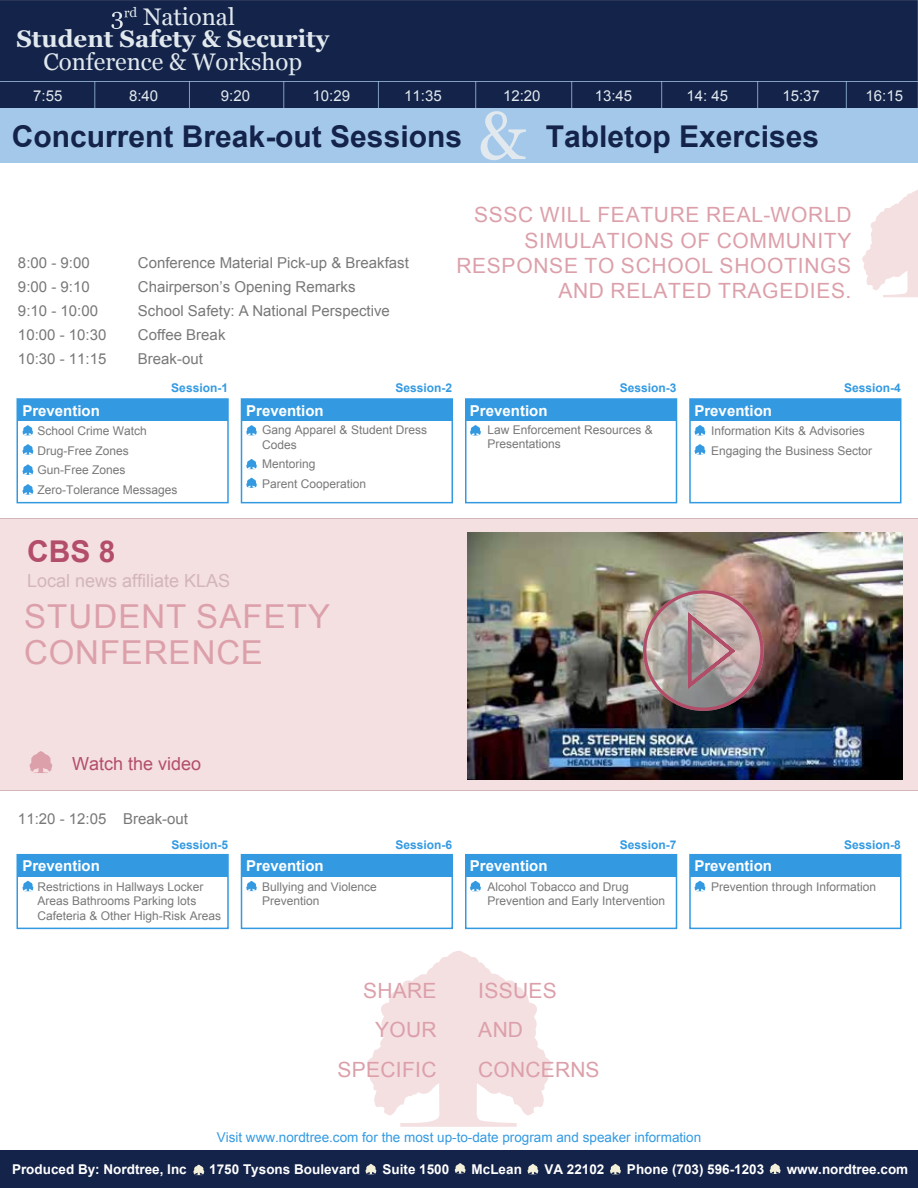
<style>
.page{position:relative;width:918px;height:1188px;background:#fff}
.page>*{position:absolute;margin:0;border:0;box-sizing:border-box;transform-origin:0 0}
.t1{font:67.5px "Georgia";color:#e1e9ef}
.t2{font:33px/36px "Arial";letter-spacing:.035em;color:#dca0aa}
.t3{font:700 30px "Arial";color:#142349}
.t4{font:700 30px "Arial";color:#b34e6a}
.t5{font:700 24px/22.5px "Georgia";color:#e1e9ef}
.t6{font:24px "Georgia";color:#e1e9ef}
.t7{font:21px/25px "Arial";letter-spacing:.035em;color:#dca0aa;text-align:right}
.t8{font:21px/39.6px "Arial";letter-spacing:.015em;color:#dca0aa;text-align:right}
.t9{font:21px/39.6px "Arial";letter-spacing:.01em;color:#dca0aa}
.t10{font:18px "Arial";color:#d3b6ba}
.t11{font:18px "Arial";color:#b34e6a}
.t12{font:15px/24px "Arial";color:#787878}
.t13{font:700 15px "Arial";color:#fff}
.t14{font:15px "Arial";color:#e1e9ef}
.t15{font:700 13.5px "Arial";color:#fff}
.t16{font:13.5px "Arial";color:#339ae2}
.t17{font:12px/19.8px "Arial";color:#787878}
.t18{font:700 12px "Arial";color:#339ae2}
.s1{font-weight:400}
</style>
<div class="page">
<div style="left:0;top:0;width:918px;height:108px;background:#142349"></div>
<div style="left:0;top:108px;width:918px;height:54px;background:#a4c8e9"></div>
<svg style="left:111px;top:11px;width:18px;height:18px"></svg>
<svg style="left:0;top:81px;width:918px;height:27px"></svg>
<svg style="left:367px;top:951px;width:184px;height:176px"></svg>
<hr style="left:0;top:518px;width:918px;height:2px;background:#d3b6ba">
<hr style="left:0;top:789px;width:918px;height:2px;background:#d3b6ba">
<div style="left:0;top:519px;width:918px;height:270px;background:#f4dfe1"></div>
<svg style="left:29px;top:751px;width:24px;height:22px"></svg>
<svg style="left:862px;top:190px;width:56px;height:107px"></svg>
<div style="left:16px;top:398px;width:213px;height:105px;border:2px solid #339ae2"></div>
<div style="left:18px;top:400px;width:210px;height:21px;background:#339ae2"></div>
<div style="left:241px;top:398px;width:212px;height:105px;border:2px solid #339ae2"></div>
<div style="left:242px;top:400px;width:210px;height:21px;background:#339ae2"></div>
<div style="left:465px;top:398px;width:212px;height:105px;border:2px solid #339ae2"></div>
<div style="left:466px;top:400px;width:210px;height:21px;background:#339ae2"></div>
<div style="left:689px;top:398px;width:213px;height:105px;border:2px solid #339ae2"></div>
<div style="left:690px;top:400px;width:211px;height:21px;background:#339ae2"></div>
<svg style="left:22px;top:425px;width:11px;height:10px"></svg>
<svg style="left:694px;top:425px;width:12px;height:11px"></svg>
<svg style="left:246px;top:425px;width:11px;height:10px"></svg>
<svg style="left:470px;top:425px;width:11px;height:11px"></svg>
<svg style="left:246px;top:459px;width:11px;height:10px"></svg>
<svg style="left:694px;top:444px;width:12px;height:11px"></svg>
<svg style="left:246px;top:478px;width:11px;height:10px"></svg>
<svg style="left:22px;top:444px;width:12px;height:11px"></svg>
<svg style="left:22px;top:464px;width:12px;height:11px"></svg>
<svg style="left:22px;top:484px;width:12px;height:11px"></svg>
<div style="left:16px;top:854px;width:213px;height:75px;border:2px solid #339ae2"></div>
<div style="left:18px;top:855px;width:210px;height:22px;background:#339ae2"></div>
<div style="left:241px;top:854px;width:212px;height:75px;border:2px solid #339ae2"></div>
<div style="left:242px;top:855px;width:210px;height:22px;background:#339ae2"></div>
<div style="left:465px;top:854px;width:212px;height:75px;border:2px solid #339ae2"></div>
<div style="left:466px;top:855px;width:210px;height:22px;background:#339ae2"></div>
<div style="left:689px;top:854px;width:213px;height:75px;border:2px solid #339ae2"></div>
<div style="left:690px;top:855px;width:211px;height:22px;background:#339ae2"></div>
<svg style="left:22px;top:881px;width:12px;height:10px"></svg>
<svg style="left:694px;top:881px;width:12px;height:10px"></svg>
<svg style="left:246px;top:881px;width:11px;height:10px"></svg>
<svg style="left:470px;top:881px;width:11px;height:10px"></svg>
<img style="left:468px;top:533px;width:435px;height:246px">
<img style="left:643px;top:590px;width:121px;height:121px">
<div style="left:0;top:1151px;width:918px;height:37px;background:#142349"></div>
<svg style="left:193px;top:1165px;width:12px;height:10px"></svg>
<svg style="left:365px;top:1164px;width:12px;height:10px"></svg>
<svg style="left:454px;top:1163px;width:12px;height:11px"></svg>
<svg style="left:527px;top:1164px;width:12px;height:10px"></svg>
<svg style="left:610px;top:1164px;width:11px;height:10px"></svg>
<svg style="left:769px;top:1164px;width:12px;height:10px"></svg>
<h3 class="t5" style="left:16px;top:5px;width:314px;text-indent:113px"><sup>d</sup> <span class="s1">National<br></span>Student Safety &amp; Security</h3>
<h3 class="t6" style="left:43px;top:47px;width:260px">Conference &amp; Workshop</h3>
<p class="t14" style="left:33px;top:86px;width:31px">7:55</p>
<p class="t14" style="left:129px;top:86px;width:31px">8:40</p>
<p class="t14" style="left:221px;top:86px;width:31px">9:20</p>
<p class="t14" style="left:313px;top:86px;width:39px">10:29</p>
<p class="t14" style="left:404px;top:86px;width:39px">11:35</p>
<p class="t14" style="left:503px;top:86px;width:39px">12:20</p>
<p class="t14" style="left:595px;top:86px;width:39px">13:45</p>
<p class="t14" style="left:686px;top:86px;width:43px">14: 45</p>
<p class="t14" style="left:782px;top:86px;width:39px">15:37</p>
<p class="t14" style="left:866px;top:86px;width:39px">16:15</p>
<h3 class="t3" style="left:12px;top:115px;width:452px">Concurrent Break-out Sessions</h3>
<h1 class="t1" style="left:478px;top:95px;width:49px">&amp;</h1>
<h3 class="t3" style="left:546px;top:115px;width:275px">Tabletop Exercises</h3>
<p class="t12" style="left:18px;top:251px;width:90px">8:00 - 9:00<br>9:00 - 9:10<br>9:10 - 10:00<br>10:00 - 10:30<br>10:30 - 11:15</p>
<p class="t12" style="left:138px;top:251px;width:272px">Conference Material Pick-up &amp; Breakfast<br>Chairperson’s Opening Remarks<br>School Safety: A National Perspective<br>Coffee Break<br>Break-out</p>
<h3 class="t7" style="left:456px;top:202px;width:397px">SSSC WILL FEATURE REAL-WORLD<br>SIMULATIONS OF COMMUNITY<br>RESPONSE TO SCHOOL SHOOTINGS<br>AND RELATED TRAGEDIES.</h3>
<p class="t18" style="left:171px;top:380px;width:58px">Session-1</p>
<p class="t18" style="left:396px;top:380px;width:58px">Session-2</p>
<p class="t18" style="left:620px;top:380px;width:58px">Session-3</p>
<p class="t18" style="left:844px;top:380px;width:58px">Session-4</p>
<p class="t13" style="left:22px;top:400px;width:79px">Prevention</p>
<p class="t13" style="left:246px;top:400px;width:79px">Prevention</p>
<p class="t13" style="left:470px;top:400px;width:79px">Prevention</p>
<p class="t13" style="left:694px;top:400px;width:79px">Prevention</p>
<p class="t17" style="left:37px;top:421px;width:142px">School Crime Watch<br>Drug-Free Zones<br>Gun-Free Zones<br>Zero-Tolerance Messages</p>
<p class="t17" style="left:262px;top:423px;width:166px;line-height:14.4px">Gang Apparel &amp; Student Dress<br>Codes</p>
<p class="t17" style="left:487px;top:422px;width:167px;line-height:14.4px">Law Enforcement Resources &amp;<br>Presentations</p>
<p class="t17" style="left:711px;top:421px;width:162px">Information Kits &amp; Advisories<br>Engaging the Business Sector</p>
<p class="t17" style="left:262px;top:454px;width:106px">Mentoring<br>Parent Cooperation</p>
<h3 class="t4" style="left:27px;top:531px;width:90px">CBS 8</h3>
<h3 class="t10" style="left:27px;top:568px;width:205px">Local news affiliate KLAS</h3>
<h2 class="t2" style="left:24px;top:598px;width:308px">STUDENT SAFETY<br>CONFERENCE</h2>
<h3 class="t11" style="left:72px;top:751px;width:131px">Watch the video</h3>
<p class="t12" style="left:18px;top:806px;width:172px">11:20 - 12:05 Break-out</p>
<p class="t18" style="left:171px;top:836px;width:58px">Session-5</p>
<p class="t18" style="left:396px;top:836px;width:58px">Session-6</p>
<p class="t18" style="left:620px;top:836px;width:58px">Session-7</p>
<p class="t18" style="left:844px;top:836px;width:58px">Session-8</p>
<p class="t13" style="left:22px;top:856px;width:79px">Prevention</p>
<p class="t13" style="left:246px;top:856px;width:79px">Prevention</p>
<p class="t13" style="left:470px;top:856px;width:79px">Prevention</p>
<p class="t13" style="left:694px;top:856px;width:79px">Prevention</p>
<p class="t17" style="left:37px;top:879px;width:185px;line-height:14.5px">Restrictions in Hallways Locker<br>Areas Bathrooms Parking lots<br>Cafeteria &amp; Other High-Risk Areas</p>
<p class="t17" style="left:262px;top:879px;width:116px;line-height:14.2px">Bullying and Violence<br>Prevention</p>
<p class="t17" style="left:488px;top:879px;width:179px;line-height:14.2px">Alcohol Tobacco and Drug<br>Prevention and Early Intervention</p>
<p class="t17" style="left:711px;top:877px;width:166px">Prevention through Information</p>
<h3 class="t8" style="left:337px;top:970px;width:101px">SHARE<br>YOUR<br>SPECIFIC</h3>
<h3 class="t9" style="left:478px;top:970px;width:123px">ISSUES<br>AND<br>CONCERNS</h3>
<p class="t16" style="left:217px;top:1128px;width:486px">Visit www.nordtree.com for the most up-to-date program and speaker information</p>
<p class="t15" style="left:12px;top:1160px;width:176px">Produced By: Nordtree, Inc</p>
<p class="t15" style="left:209px;top:1160px;width:152px">1750 Tysons Boulevard</p>
<p class="t15" style="left:383px;top:1160px;width:68px">Suite 1500</p>
<p class="t15" style="left:472px;top:1160px;width:52px">McLean</p>
<p class="t15" style="left:544px;top:1160px;width:62px">VA 22102</p>
<p class="t15" style="left:627px;top:1160px;width:139px">Phone (703) 596-1203</p>
<p class="t15" style="left:787px;top:1160px;width:123px">www.nordtree.com</p>
</div>
